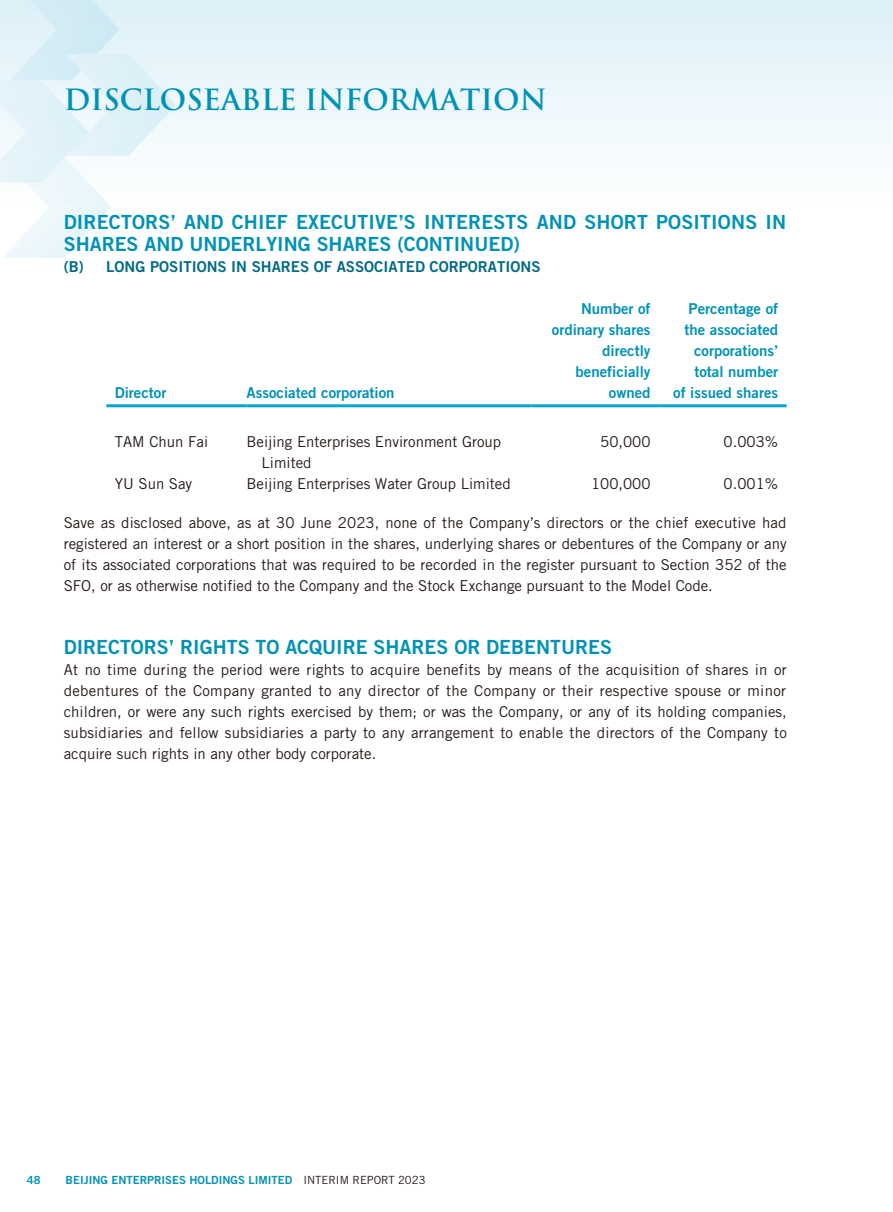
<style>
.page{position:relative;width:893px;height:1212px;background:#fff}
.page>*{position:absolute;margin:0;border:0;box-sizing:border-box;transform-origin:0 0}
.t1{font:700 28.5px "Trajan Pro";color:#0092b6}
.t2{font:19.5px/22.5px "Trade Gothic LT Std Bd 2";color:#0092b6}
.t3{font:15px/21px "Trade Gothic LT Std";color:#231916;text-align:justify}
.t4{font:15px/21px "Trade Gothic LT Std Bd 2";color:#0092b6;text-align:right}
.t5{font:15px "Trade Gothic LT Std Bd 2";color:#006b86}
.t6{font:11.25px "Trade Gothic LT Std Bd 2";color:#0092b6}
.s1{font-family:"Trade Gothic LT Std";color:#231916}
</style>
<div class="page">
<div style="left:0;top:0;width:893px;height:426px;background:linear-gradient(to bottom,#e5f4fa,#fff)"></div>
<svg style="left:0;top:0;width:176px;height:258px"></svg>
<hr style="left:106px;top:404px;width:141px;height:3px;background:#00a6cf">
<hr style="left:247px;top:404px;width:284px;height:3px;background:#00a6cf">
<hr style="left:531px;top:404px;width:128px;height:3px;background:#00a6cf">
<hr style="left:659px;top:404px;width:128px;height:3px;background:#00a6cf">
<h1 class="t1" style="left:64px;top:82px;width:484px">DISCLOSEABLE INFORMATION</h1>
<h2 class="t2" style="left:64px;top:210px;width:724px">DIRECTORS’ AND CHIEF EXECUTIVE’S INTERESTS AND SHORT POSITIONS IN<br>SHARES AND UNDERLYING SHARES (CONTINUED)</h2>
<p class="t5" style="left:64px;top:258px;width:478px">(B) LONG POSITIONS IN SHARES OF ASSOCIATED CORPORATIONS</p>
<p class="t4" style="left:115px;top:382px;width:53px">Director</p>
<p class="t4" style="left:247px;top:382px;width:149px">Associated corporation</p>
<p class="t4" style="left:552px;top:298px;width:100px">Number of ordinary shares directly beneficially owned</p>
<p class="t4" style="left:673px;top:298px;width:106px">Percentage of the associated corporations’ total number<br>of issued shares</p>
<p class="t3" style="left:115px;top:431px;width:95px">TAM Chun Fai</p>
<p class="t3" style="left:261px;top:431px;width:241px;text-indent:-15px">Beijing Enterprises Environment Group<br>Limited</p>
<p class="t3" style="left:600px;top:431px;width:52px">50,000</p>
<p class="t3" style="left:724px;top:431px;width:56px">0.003%</p>
<p class="t3" style="left:115px;top:473px;width:79px">YU Sun Say</p>
<p class="t3" style="left:247px;top:473px;width:266px">Beijing Enterprises Water Group Limited</p>
<p class="t3" style="left:591px;top:473px;width:61px">100,000</p>
<p class="t3" style="left:724px;top:473px;width:56px">0.001%</p>
<p class="t3" style="left:64px;top:512px;width:724px">Save as disclosed above, as at 30 June 2023, none of the Company’s directors or the chief executive had registered an interest or a short position in the shares, underlying shares or debentures of the Company or any of its associated corporations that was required to be recorded in the register pursuant to Section 352 of the SFO, or as otherwise notified to the Company and the Stock Exchange pursuant to the Model Code.</p>
<h2 class="t2" style="left:64px;top:636px;width:550px">DIRECTORS’ RIGHTS TO ACQUIRE SHARES OR DEBENTURES</h2>
<p class="t3" style="left:64px;top:659px;width:725px">At no time during the period were rights to acquire benefits by means of the acquisition of shares in or debentures of the Company granted to any director of the Company or their respective spouse or minor children, or were any such rights exercised by them; or was the Company, or any of its holding companies, subsidiaries and fellow subsidiaries a party to any arrangement to enable the directors of the Company to acquire such rights in any other body corporate.</p>
<p class="t6" style="left:27px;top:1173px;width:15px">48</p>
<p class="t6" style="left:66px;top:1173px;width:361px">BEIJING ENTERPRISES HOLDINGS LIMITED <span class="s1">INTERIM REPORT 2023</span></p>
</div>
